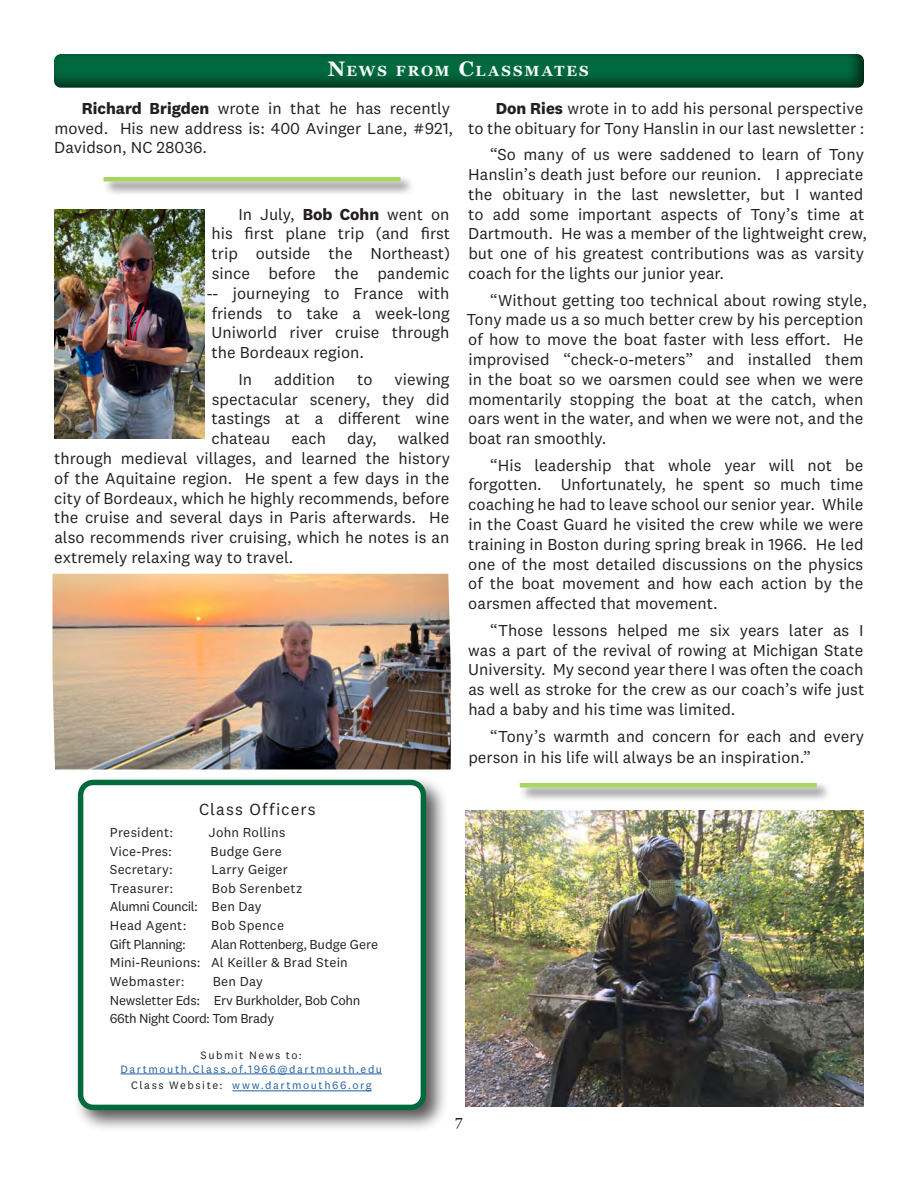
<style>
.page{position:relative;width:918px;height:1188px;background:#fff}
.page>*{position:absolute;margin:0;border:0;box-sizing:border-box;transform-origin:0 0}
.t1{font:16.8px "National 2";letter-spacing:.07em;color:#231f20}
.t2{font:16.5px/19.8px "National 2";color:#231f20}
.t3{font:15px "Georgia";color:#231f20}
.t4{font:700 14.7px "Georgia";letter-spacing:.14em;color:#fff}
.t5{font:13.5px "National 2";letter-spacing:.01em;color:#231f20}
.t6{font:13.5px "National 2";letter-spacing:-.02em;color:#231f20}
.t7{font:13.5px "National 2";letter-spacing:-.035em;color:#231f20}
.t8{font:13.5px "National 2";letter-spacing:-.025em;color:#231f20}
.t9{font:13.5px "National 2";letter-spacing:-.03em;color:#231f20}
.t10{font:11.1px/13.4px "National 2";letter-spacing:.135em;color:#215e9f;text-align:center}
.s1{font-size:21px}
.s2{font-weight:700}
.s3{color:#231f20}
</style>
<div class="page">
<img style="left:54px;top:209px;width:151px;height:230px">
<div style="left:103px;top:176px;width:312px;height:21px;background:#231f20;opacity:.75"></div>
<div style="left:104px;top:177px;width:296px;height:5px;background:#a5d75f"></div>
<div style="left:53px;top:53px;width:811px;height:36px;background:#231f20;opacity:.75"></div>
<div style="left:73px;top:775px;width:376px;height:358px;background:#231f20;opacity:.75"></div>
<div style="left:81px;top:782px;width:342px;height:325px;background:#fff;border-radius:13px"></div>
<hr style="left:121px;top:1074px;width:261px;height:1px;background:#215e9f">
<hr style="left:232px;top:1091px;width:140px;height:1px;background:#215e9f">
<div style="left:78px;top:780px;width:348px;height:330px;border:5px solid #00693e;border-radius:13px"></div>
<img style="left:52px;top:574px;width:399px;height:196px">
<img style="left:466px;top:810px;width:398px;height:297px">
<div style="left:519px;top:782px;width:312px;height:21px;background:#231f20;opacity:.75"></div>
<div style="left:520px;top:783px;width:297px;height:5px;background:#a5d75f"></div>
<p class="t4" style="left:328px;top:60px;width:263px"><span class="s1">N</span>EWS FROM <span class="s1">C</span>LASSMATES</p>
<p class="t2" style="left:54px;top:98px;width:400px;text-indent:27px"><span class="s2">Richard Brigden</span> wrote in that he has recently moved. His new address is: 400 Avinger Lane, #921,<br>Davidson, NC 28036.</p>
<p class="t2" style="left:239px;top:204px;width:212px">In July, <span class="s2">Bob Cohn</span> went on</p>
<p class="t2" style="left:212px;top:224px;width:240px">his first plane trip (and first</p>
<p class="t2" style="left:212px;top:243px;width:240px">trip outside the Northeast)</p>
<p class="t2" style="left:212px;top:263px;width:239px">since before the pandemic</p>
<p class="t2" style="left:207px;top:283px;width:244px">-- journeying to France with</p>
<p class="t2" style="left:212px;top:303px;width:239px">friends to take a week-long</p>
<p class="t2" style="left:212px;top:323px;width:240px">Uniworld river cruise through</p>
<p class="t2" style="left:212px;top:342px;width:154px">the Bordeaux region.</p>
<p class="t2" style="left:239px;top:369px;width:15px">In</p>
<p class="t2" style="left:274px;top:369px;width:62px">addition</p>
<p class="t2" style="left:357px;top:369px;width:17px">to</p>
<p class="t2" style="left:212px;top:369px;width:239px;text-align:justify;text-indent:183px">viewing spectacular scenery, they did tastings at a different wine chateau</p>
<p class="t2" style="left:54px;top:428px;width:397px;text-align:justify;text-indent:344px">walked through medieval villages, and learned the history of the Aquitaine region. He spent a few days in the city of Bordeaux, which he highly recommends, before the cruise and several days in Paris afterwards. He also recommends river cruising, which he notes is an extremely relaxing way to travel.</p>
<p class="t2" style="left:291px;top:428px;width:36px">each</p>
<p class="t2" style="left:347px;top:428px;width:31px">day,</p>
<p class="t1" style="left:199px;top:799px;width:118px">Class Officers</p>
<p class="t5" style="left:110px;top:824px;width:65px">President:</p>
<p class="t5" style="left:209px;top:824px;width:78px">John Rollins</p>
<p class="t5" style="left:110px;top:843px;width:64px">Vice-Pres:</p>
<p class="t5" style="left:211px;top:843px;width:73px">Budge Gere</p>
<p class="t5" style="left:110px;top:861px;width:64px">Secretary:</p>
<p class="t5" style="left:211px;top:861px;width:78px">Larry Geiger</p>
<p class="t5" style="left:110px;top:880px;width:65px">Treasurer:</p>
<p class="t5" style="left:212px;top:880px;width:92px">Bob Serenbetz</p>
<p class="t7" style="left:110px;top:899px;width:153px">Alumni Council: Ben Day</p>
<p class="t5" style="left:110px;top:917px;width:78px">Head Agent:</p>
<p class="t5" style="left:211px;top:917px;width:74px">Bob Spence</p>
<p class="t7" style="left:110px;top:936px;width:78px">Gift Planning:</p>
<p class="t8" style="left:211px;top:936px;width:169px">Alan Rottenberg, Budge Gere</p>
<p class="t5" style="left:110px;top:955px;width:239px">Mini-Reunions: Al Keiller &amp; Brad Stein</p>
<p class="t5" style="left:110px;top:973px;width:76px">Webmaster:</p>
<p class="t5" style="left:213px;top:973px;width:52px">Ben Day</p>
<p class="t6" style="left:110px;top:992px;width:252px">Newsletter Eds: Erv Burkholder, Bob Cohn</p>
<p class="t9" style="left:110px;top:1011px;width:166px">66th Night Coord: Tom Brady</p>
<p class="t10" style="left:121px;top:1049px;width:263px"><span class="s3">Submit News to:<br></span>Dartmouth.Class.of.1966@dartmouth.edu</p>
<p class="t10" style="left:131px;top:1079px;width:242px"><span class="s3">Class Website:</span> www.dartmouth66.org</p>
<p class="t2" style="left:468px;top:98px;width:398px;text-align:right"><span class="s2">Don Ries</span> wrote in to add his personal perspective<br>to the obituary for Tony Hanslin in our last newsletter :</p>
<p class="t2" style="left:468px;top:144px;width:400px;text-indent:22px">“So many of us were saddened to learn of Tony Hanslin’s death just before our reunion. I appreciate the obituary in the last newsletter, but I wanted to add some important aspects of Tony’s time at Dartmouth. He was a member of the lightweight crew, but one of his greatest contributions was as varsity coach for the lights our junior year.</p>
<p class="t2" style="left:466px;top:290px;width:402px;text-indent:24px">“Without getting too technical about rowing style, Tony made us a so much better crew by his perception of how to move the boat faster with less effort. He improvised “check-o-meters” and installed them in the boat so we oarsmen could see when we were momentarily stopping the boat at the catch, when oars went in the water, and when we were not, and the boat ran smoothly.</p>
<p class="t2" style="left:468px;top:455px;width:397px;text-align:justify;text-indent:22px">“His leadership that whole year will not be forgotten. Unfortunately, he spent so much time coaching he had to leave school our senior year. While in the Coast Guard he visited the crew while we were training in Boston during spring break in 1966. He led one of the most detailed discussions on the physics of the boat movement and how each action by the oarsmen affected that movement.</p>
<p class="t2" style="left:468px;top:620px;width:398px;text-align:justify;text-indent:22px">“Those lessons helped me six years later as I was a part of the revival of rowing at Michigan State University. My second year there I was often the coach as well as stroke for the crew as our coach’s wife just had a baby and his time was limited.</p>
<p class="t2" style="left:468px;top:725px;width:397px;line-height:21.6px;text-indent:22px">“Tony’s warmth and concern for each and every person in his life will always be an inspiration.”</p>
<p class="t3" style="left:455px;top:1110px;width:9px">7</p>
</div>
